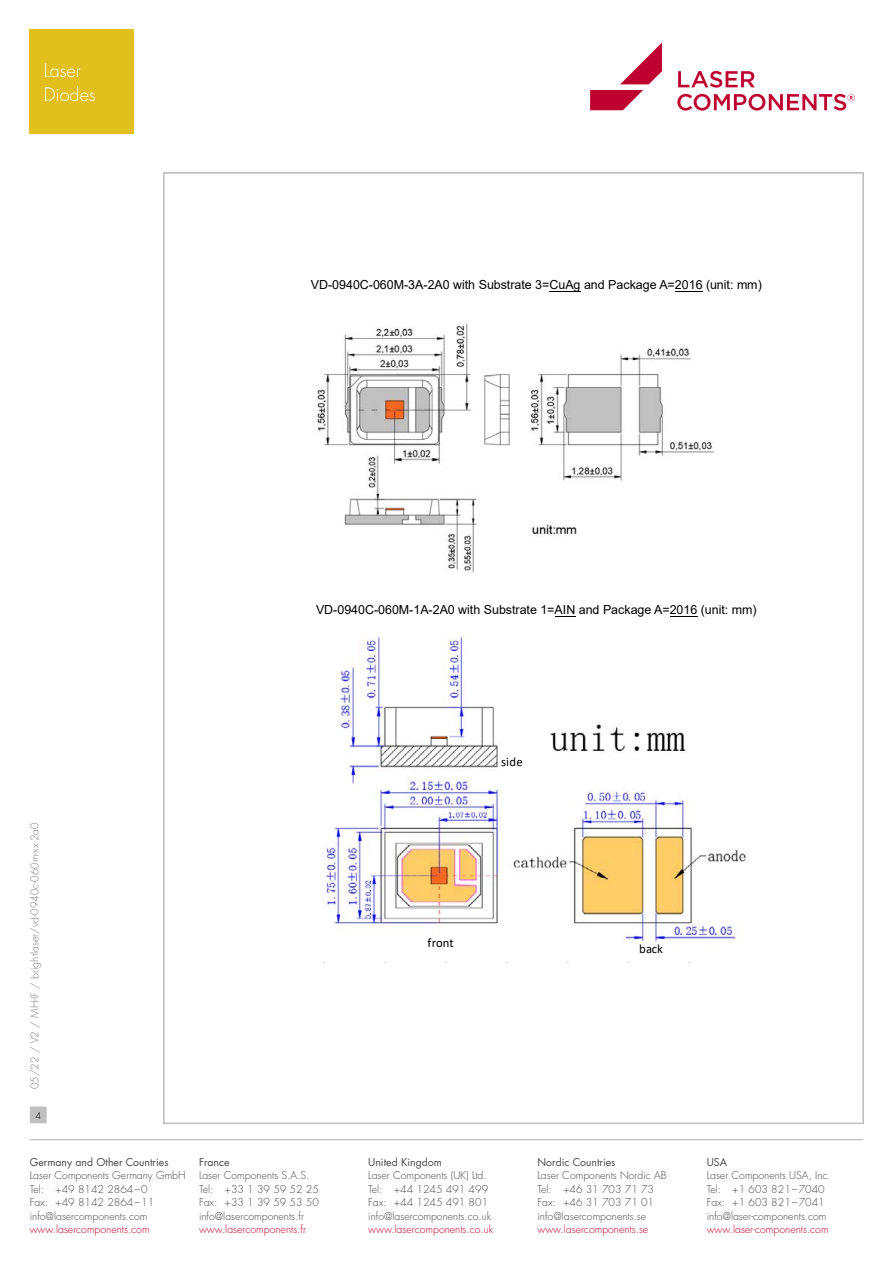
<style>
.page{position:relative;width:893px;height:1263px;background:#fff}
.page>*{position:absolute;margin:0;border:0;box-sizing:border-box;transform-origin:0 0}
.t1{font:300 18px/24px "Futura Std";color:#fff}
.t2{font:12.75px "Calibri";letter-spacing:.005em;color:#000}
.t3{font:12.45px "Arial";color:#000}
.t4{font:300 10.5px/13.5px "Futura Std";color:#484848}
.t5{font:300 10.5px "Futura Std";color:#be0027}
.t6{font:10.5px "Futura Std";color:#484848}
.t7{font:300 10.5px "Futura Std";color:#7c7c7c}
.t8{font:300 9px "Futura Std";color:#000}
</style>
<div class="page">
<hr style="left:30px;top:1139px;width:833px;height:1px;background:#c0c0c0">
<div style="left:31px;top:1107px;width:15px;height:16px;background:#c0c0c0"></div>
<div style="left:30px;top:1106px;width:17px;height:17px;border:1px solid #c0c0c0"></div>
<svg style="left:677px;top:71px;width:178px;height:40px"></svg>
<svg style="left:590px;top:43px;width:72px;height:67px"></svg>
<hr style="left:549px;top:291px;width:31px;height:1px;background:#000">
<svg style="left:675px;top:291px;width:27px;height:1px"></svg>
<svg style="left:555px;top:616px;width:20px;height:1px"></svg>
<svg style="left:670px;top:616px;width:27px;height:1px"></svg>
<img style="left:317px;top:323px;width:397px;height:249px">
<img style="left:324px;top:633px;width:423px;height:312px">
<div style="left:30px;top:30px;width:104px;height:104px;background:#e1bf1d"></div>
<h1 class="t1" style="left:44px;top:59px;width:53px">Laser<br>Diodes</h1>
<p class="t3" style="left:311px;top:276px;width:452px">VD-0940C-060M-3A-2A0 with Substrate 3=CuAg and Package A=2016 (unit: mm)</p>
<p class="t3" style="left:316px;top:601px;width:442px">VD-0940C-060M-1A-2A0 with Substrate 1=AIN and Package A=2016 (unit: mm)</p>
<p class="t7" style="left:28px;top:1089px;width:268px;rotate:-90deg">05/22 / V2 / MH-IF / brightlaser/vd-0940c-060m-xx-2a0</p>
<p class="t8" style="left:35px;top:1110px;width:7px">4</p>
<p class="t6" style="left:30px;top:1155px;width:140px">Germany and Other Countries</p>
<p class="t4" style="left:30px;top:1169px;width:157px">Laser Components Germany GmbH<br>Tel: +49 8142 2864–0<br>Fax: +49 8142 2864–11 info@lasercomponents.com</p>
<p class="t5" style="left:30px;top:1223px;width:121px">www.lasercomponents.com</p>
<p class="t6" style="left:199px;top:1155px;width:32px">France</p>
<p class="t4" style="left:199px;top:1169px;width:121px">Laser Components S.A.S.<br>Tel: +33 1 39 59 52 25<br>Fax: +33 1 39 59 53 50 info@lasercomponents.fr</p>
<p class="t5" style="left:199px;top:1223px;width:108px">www.lasercomponents.fr</p>
<p class="t2" style="left:501px;top:753px;width:23px">side</p>
<p class="t2" style="left:428px;top:934px;width:28px">front</p>
<p class="t2" style="left:639px;top:940px;width:25px">back</p>
<p class="t6" style="left:368px;top:1155px;width:75px">United Kingdom</p>
<p class="t4" style="left:368px;top:1169px;width:124px">Laser Components (UK) Ltd.<br>Tel: +44 1245 491 499<br>Fax: +44 1245 491 801 info@lasercomponents.co.uk</p>
<p class="t5" style="left:368px;top:1223px;width:126px">www.lasercomponents.co.uk</p>
<p class="t6" style="left:537px;top:1155px;width:79px">Nordic Countries</p>
<p class="t4" style="left:537px;top:1169px;width:131px">Laser Components Nordic AB<br>Tel: +46 31 703 71 73<br>Fax: +46 31 703 71 01 info@lasercomponents.se</p>
<p class="t5" style="left:537px;top:1223px;width:112px">www.lasercomponents.se</p>
<p class="t6" style="left:707px;top:1155px;width:22px">USA</p>
<p class="t4" style="left:707px;top:1169px;width:126px">Laser Components USA, Inc.<br>Tel: +1 603 821–7040<br>Fax: +1 603 821–7041 info@laser-components.com</p>
<p class="t5" style="left:707px;top:1223px;width:123px">www.laser-components.com</p>
</div>
